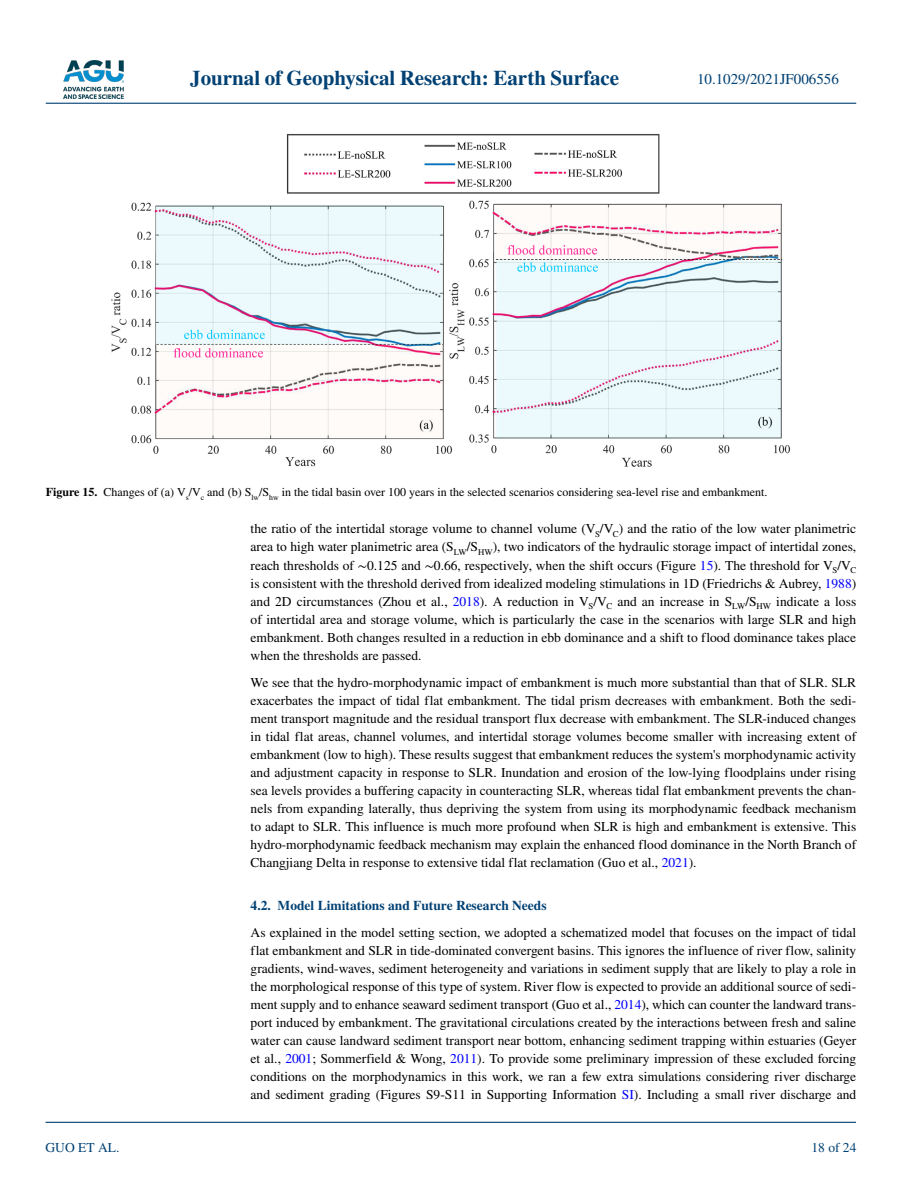
<style>
.page{position:relative;width:902px;height:1183px;background:#fff}
.page>*{position:absolute;margin:0;border:0;box-sizing:border-box;transform-origin:0 0}
.t1{font:700 21px "STIX";color:#004174}
.t2{font:15px "STIX";color:#004174}
.t3{font:13.5px/18px "STIX";color:#000;text-align:justify}
.t4{font:700 13.5px "STIX";color:#004174}
.t5{font:13.5px "STIX";color:#004174}
.t6{font:12px "STIX";color:#000}
.s1{font-weight:700}
.s2{color:#00f}
</style>
<div class="page">
<img style="left:63px;top:60px;width:60px;height:39px">
<hr style="left:46px;top:103px;width:810px;height:1px;background:#004174">
<hr style="left:45px;top:1121px;width:810px;height:1px;background:#004174">
<img style="left:111px;top:134px;width:679px;height:333px">
<h1 class="t1" style="left:190px;top:66px;width:430px">Journal of Geophysical Research: Earth Surface</h1>
<p class="t2" style="left:697px;top:69px;width:143px">10.1029/2021JF006556</p>
<p class="t6" style="left:46px;top:484px;width:723px"><span class="s1">Figure 15.</span> Changes of (a) V<sub>s</sub>/V<sub>c</sub> and (b) S<sub>lw</sub>/S<sub>hw</sub> in the tidal basin over 100 years in the selected scenarios considering sea-level rise and embankment.</p>
<p class="t5" style="left:45px;top:1138px;width:75px">GUO ET AL.</p>
<p class="t3" style="left:250px;top:520px;width:607px">the ratio of the intertidal storage volume to channel volume (V<sub>S</sub>/V<sub>C</sub>) and the ratio of the low water planimetric area to high water planimetric area (S<sub>LW</sub>/S<sub>HW</sub>), two indicators of the hydraulic storage impact of intertidal zones, reach thresholds of ∼0.125 and ∼0.66, respectively, when the shift occurs (Figure <span class="s2">15</span>). The threshold for V<sub>S</sub>/V<sub>C </sub>is consistent with the threshold derived from idealized modeling stimulations in 1D (Friedrichs &amp; Aubrey, <span class="s2">1988</span>) and 2D circumstances (Zhou et al., <span class="s2">2018</span>). A reduction in V<sub>S</sub>/V<sub>C</sub> and an increase in S<sub>LW</sub>/S<sub>HW</sub> indicate a loss of intertidal area and storage volume, which is particularly the case in the scenarios with large SLR and high embankment. Both changes resulted in a reduction in ebb dominance and a shift to flood dominance takes place when the thresholds are passed.</p>
<p class="t3" style="left:250px;top:673px;width:607px">We see that the hydro-morphodynamic impact of embankment is much more substantial than that of SLR. SLR exacerbates the impact of tidal flat embankment. The tidal prism decreases with embankment. Both the sedi&shy;ment transport magnitude and the residual transport flux decrease with embankment. The SLR-induced changes in tidal flat areas, channel volumes, and intertidal storage volumes become smaller with increasing extent of embankment (low to high). These results suggest that embankment reduces the system's morphodynamic activity and adjustment capacity in response to SLR. Inundation and erosion of the low-lying floodplains under rising sea levels provides a buffering capacity in counteracting SLR, whereas tidal flat embankment prevents the chan&shy;nels from expanding laterally, thus depriving the system from using its morphodynamic feedback mechanism to adapt to SLR. This influence is much more profound when SLR is high and embankment is extensive. This hydro-morphodynamic feedback mechanism may explain the enhanced flood dominance in the North Branch of Changjiang Delta in response to extensive tidal flat reclamation (Guo et al., <span class="s2">2021</span>).</p>
<p class="t4" style="left:250px;top:897px;width:297px">4.2. Model Limitations and Future Research Needs</p>
<p class="t3" style="left:250px;top:924px;width:607px">As explained in the model setting section, we adopted a schematized model that focuses on the impact of tidal flat embankment and SLR in tide-dominated convergent basins. This ignores the influence of river flow, salinity gradients, wind-waves, sediment heterogeneity and variations in sediment supply that are likely to play a role in the morphological response of this type of system. River flow is expected to provide an additional source of sedi&shy;ment supply and to enhance seaward sediment transport (Guo et al., <span class="s2">2014</span>), which can counter the landward trans&shy;port induced by embankment. The gravitational circulations created by the interactions between fresh and saline water can cause landward sediment transport near bottom, enhancing sediment trapping within estuaries (Geyer et al., <span class="s2">2001</span>; Sommerfield &amp; Wong, <span class="s2">2011</span>). To provide some preliminary impression of these excluded forcing conditions on the morphodynamics in this work, we ran a few extra simulations considering river discharge and sediment grading (Figures S9-S11 in Supporting Information <span class="s2">SI</span>). Including a small river discharge and</p>
<p class="t5" style="left:811px;top:1138px;width:46px">18 of 24</p>
</div>
